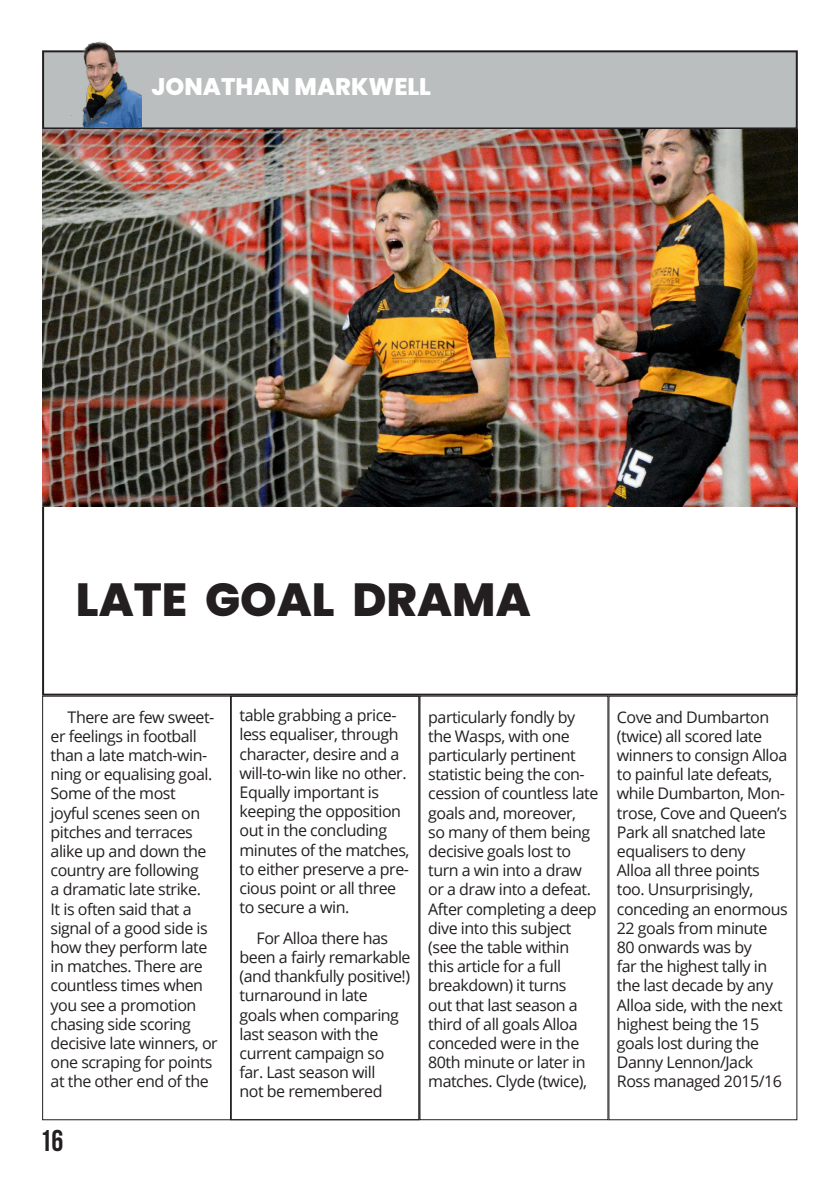
<style>
.page{position:relative;width:840px;height:1191px;background:#fff}
.page>*{position:absolute;margin:0;border:0;box-sizing:border-box;transform-origin:0 0}
.t1{font:800 46.4px "Poppins";color:#231f20}
.t2{font:700 30px "Bebas Neue";color:#231f20}
.t3{font:800 24px "Poppins";color:#fff}
.t4{font:16px/19.2px "Open Sans";letter-spacing:-.03em;color:#231f20}
</style>
<div class="page">
<div style="left:43px;top:51px;width:753px;height:77px;background:#bbbebe"></div>
<div style="left:42px;top:50px;width:755px;height:79px;border:2px solid #231f20"></div>
<img style="left:42px;top:129px;width:754px;height:377px">
<div style="left:42px;top:695px;width:189px;height:425px;border:1px solid #231f20"></div>
<div style="left:230px;top:695px;width:189px;height:425px;border:1px solid #231f20"></div>
<div style="left:419px;top:695px;width:189px;height:425px;border:1px solid #231f20"></div>
<div style="left:608px;top:695px;width:188px;height:425px;border:1px solid #231f20"></div>
<img style="left:57px;top:41px;width:85px;height:86px">
<h3 class="t3" style="left:151px;top:73px;width:281px">JONATHAN MARKWELL</h3>
<h1 class="t1" style="left:76px;top:572px;width:456px">LATE GOAL DRAMA</h1>
<p class="t4" style="left:51px;top:706px;width:169px;text-indent:17px">There are few sweet&shy;er feelings in football than a late match-win&shy;ning or equalising goal.<br>Some of the most joyful scenes seen on pitches and terraces alike up and down the country are following<br>a dramatic late strike.<br>It is often said that a signal of a good side is how they perform late in matches. There are countless times when you see a promotion chasing side scoring decisive late winners, or one scraping for points at the other end of the</p>
<p class="t4" style="left:239px;top:705px;width:171px">table grabbing a price&shy;less equaliser, through character, desire and a will-to-win like no other.<br>Equally important is keeping the opposition out in the concluding minutes of the matches, to either preserve a pre&shy;cious point or all three to secure a win.</p>
<p class="t4" style="left:239px;top:928px;width:172px;text-indent:17px">For Alloa there has been a fairly remarkable (and thankfully positive!) turnaround in late<br>goals when comparing last season with the current campaign so far. Last season will<br>not be remembered</p>
<h2 class="t2" style="left:40px;top:1124px;width:25px">16</h2>
<p class="t4" style="left:428px;top:706px;width:171px">particularly fondly by the Wasps, with one particularly pertinent statistic being the con&shy;cession of countless late goals and, moreover,<br>so many of them being decisive goals lost to turn a win into a draw or a draw into a defeat.<br>After completing a deep dive into this subject (see the table within this article for a full breakdown) it turns<br>out that last season a third of all goals Alloa conceded were in the<br>80th minute or later in matches. Clyde (twice),</p>
<p class="t4" style="left:616px;top:706px;width:172px">Cove and Dumbarton (twice) all scored late winners to consign Alloa to painful late defeats, while Dumbarton, Mon&shy;trose, Cove and Queen’s<br>Park all snatched late equalisers to deny<br>Alloa all three points too. Unsurprisingly, conceding an enormous<br>22 goals from minute<br>80 onwards was by<br>far the highest tally in the last decade by any<br>Alloa side, with the next highest being the 15 goals lost during the<br>Danny Lennon/Jack<br>Ross managed 2015/16</p>
</div>
